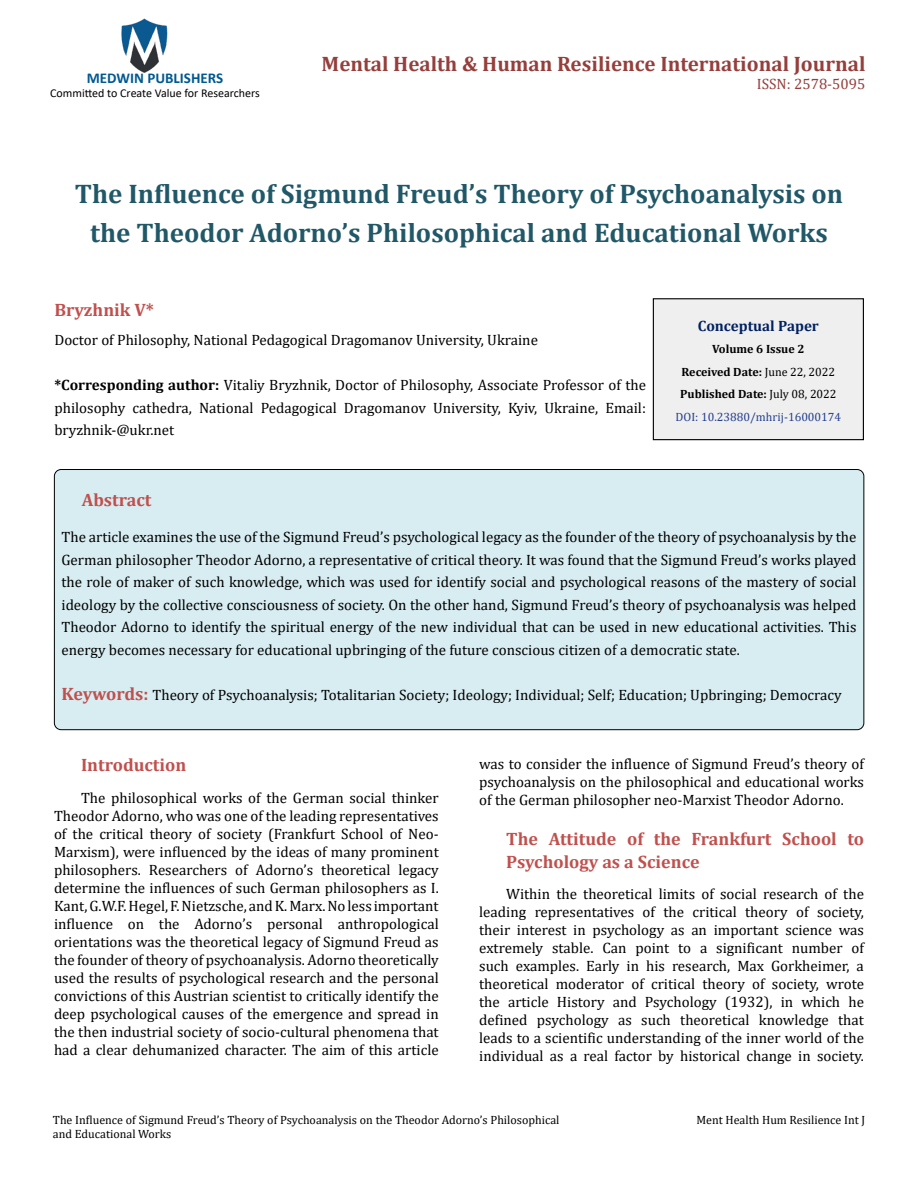
<style>
.page{position:relative;width:918px;height:1188px;background:#fff}
.page>*{position:absolute;margin:0;border:0;box-sizing:border-box;transform-origin:0 0}
.t1{font:700 27px/39px "Cambria";color:#215868;text-align:center}
.t2{font:700 21px "Cambria";color:#953f3c}
.t3{font:700 18px/22.5px "Cambria";color:#c0504d}
.t4{font:15px/18px "Cambria";color:#000;text-align:justify}
.t5{font:700 15px "Calibri";color:#005991}
.t6{font:700 15px "Cambria";color:#002060}
.t7{font:15px "Cambria";color:#953f3c}
.t8{font:12px/14.4px "Cambria";color:#000}
.t9{font:700 12px/22.5px "Cambria";color:#000;text-align:center}
.t10{font:12px "Calibri";color:#000}
.s1{font-weight:700}
.s2{font-weight:400}
.s3{font-weight:400;color:#25408f}
.s4{font-weight:700;font-size:18px;color:#c0504d}
</style>
<div class="page">
<img style="left:121px;top:18px;width:47px;height:55px">
<div style="left:653px;top:299px;width:210px;height:141px;background:#efefef"></div>
<div style="left:653px;top:298px;width:211px;height:142px;border:1px solid #000"></div>
<div style="left:54px;top:470px;width:810px;height:260px;background:#d8edf2;border-radius:7px"></div>
<p class="t5" style="left:87px;top:67px;width:138px">MEDWIN PUBLISHERS</p>
<p class="t10" style="left:50px;top:85px;width:211px">Committed to Create Value for Researchers</p>
<h2 class="t2" style="left:322px;top:49px;width:545px">Mental Health &amp; Human Resilience International Journal</h2>
<p class="t7" style="left:757px;top:75px;width:110px">ISSN: 2578-5095</p>
<h1 class="t1" style="left:75px;top:174px;width:770px">The Influence of Sigmund Freud’s Theory of Psychoanalysis on the Theodor Adorno’s Philosophical and Educational Works</h1>
<p class="t3" style="left:54px;top:298px;width:101px">Bryzhnik V*</p>
<p class="t4" style="left:54px;top:331px;width:485px">Doctor of Philosophy, National Pedagogical Dragomanov University, Ukraine</p>
<p class="t4" style="left:54px;top:374px;width:593px;line-height:22.5px"><span class="s1">*Corresponding author:</span> Vitaliy Bryzhnik, Doctor of Philosophy, Associate Professor of the philosophy cathedra, National Pedagogical Dragomanov University, Kyiv, Ukraine, Email: bryzhnik-@ukr.net</p>
<p class="t6" style="left:698px;top:315px;width:123px">Conceptual Paper</p>
<p class="t9" style="left:676px;top:337px;width:167px">Volume 6 Issue 2<br>Received Date: <span class="s2">June 22, 2022<br></span>Published Date: <span class="s2">July 08, 2022<br></span><span class="s3">DOI: 10.23880/mhrij-16000174</span></p>
<p class="t3" style="left:82px;top:488px;width:71px">Abstract</p>
<p class="t4" style="left:62px;top:526px;width:797px;line-height:22.5px">The article examines the use of the Sigmund Freud’s psychological legacy as the founder of the theory of psychoanalysis by the German philosopher Theodor Adorno, a representative of critical theory. It was found that the Sigmund Freud’s works played the role of maker of such knowledge, which was used for identify social and psychological reasons of the mastery of social ideology by the collective consciousness of society. On the other hand, Sigmund Freud’s theory of psychoanalysis was helped Theodor Adorno to identify the spiritual energy of the new individual that can be used in new educational activities. This energy becomes necessary for educational upbringing of the future conscious citizen of a democratic state.</p>
<p class="t4" style="left:62px;top:686px;width:782px"><span class="s4">Keywords:</span> Theory of Psychoanalysis; Totalitarian Society; Ideology; Individual; Self; Education; Upbringing; Democracy</p>
<p class="t3" style="left:81px;top:753px;width:107px">Introduction</p>
<p class="t4" style="left:54px;top:788px;width:386px;text-indent:27px">The philosophical works of the German social thinker Theodor Adorno, who was one of the leading representatives of the critical theory of society (Frankfurt School of Neo-Marxism), were influenced by the ideas of many prominent philosophers. Researchers of Adorno’s theoretical legacy determine the influences of such German philosophers as I.<br>Kant, G.W.F. Hegel, F. Nietzsche, and K. Marx. No less important influence on the Adorno’s personal anthropological orientations was the theoretical legacy of Sigmund Freud as the founder of theory of psychoanalysis. Adorno theoretically used the results of psychological research and the personal convictions of this Austrian scientist to critically identify the deep psychological causes of the emergence and spread in the then industrial society of socio-cultural phenomena that had a clear dehumanized character. The aim of this article</p>
<p class="t4" style="left:479px;top:755px;width:386px">was to consider the influence of Sigmund Freud’s theory of psychoanalysis on the philosophical and educational works of the German philosopher neo-Marxist Theodor Adorno.</p>
<p class="t3" style="left:506px;top:827px;width:359px">The Attitude of the Frankfurt School to<br>Psychology as a Science</p>
<p class="t4" style="left:479px;top:885px;width:386px;text-indent:27px">Within the theoretical limits of social research of the leading representatives of the critical theory of society, their interest in psychology as an important science was extremely stable. Сan point to a significant number of such examples. Early in his research, Max Gorkheimer, a theoretical moderator of critical theory of society, wrote the article History and Psychology (1932), in which he defined psychology as such theoretical knowledge that leads to a scientific understanding of the inner world of the individual as a real factor by historical change in society.</p>
<p class="t8" style="left:53px;top:1113px;width:508px">The Influence of Sigmund Freud’s Theory of Psychoanalysis on the Theodor Adorno’s Philosophical and Educational Works</p>
<p class="t8" style="left:697px;top:1113px;width:170px">Ment Health Hum Resilience Int J</p>
</div>
